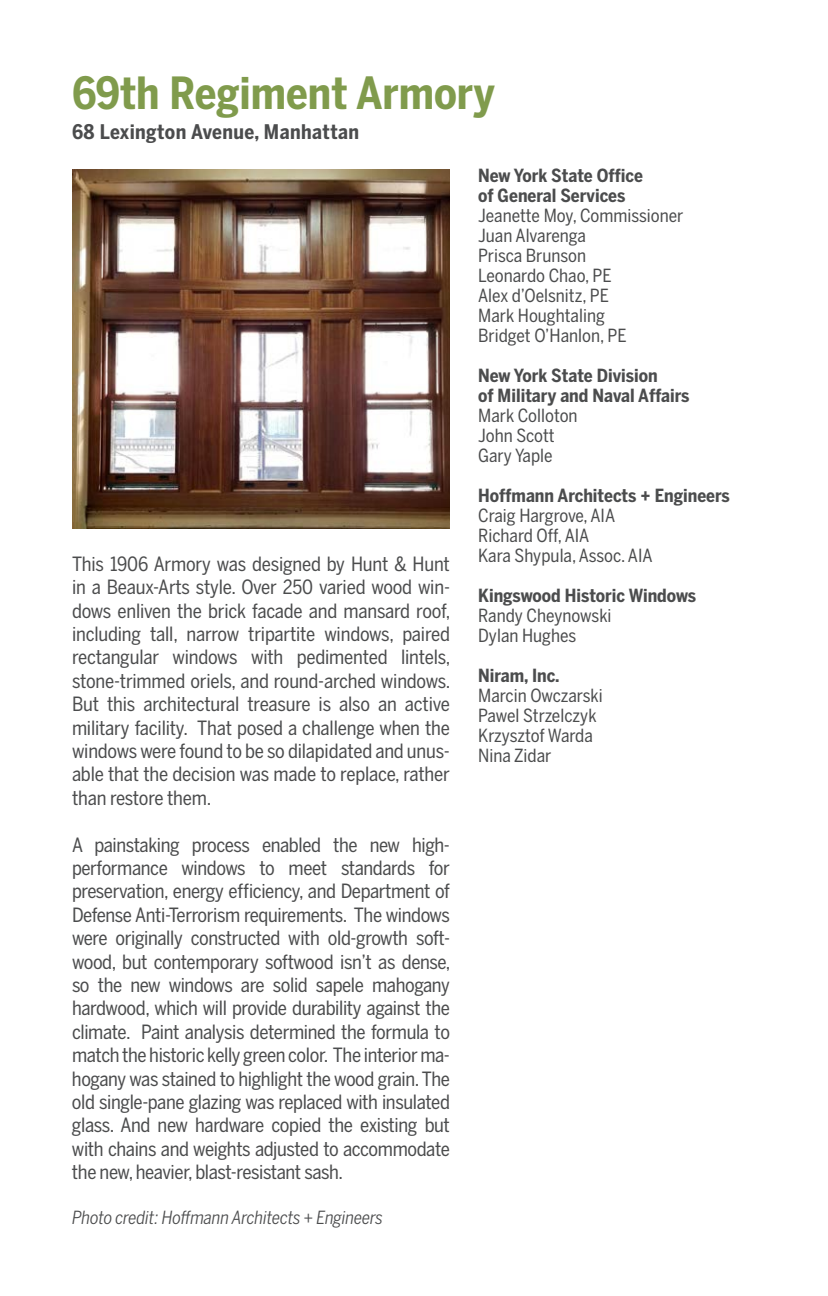
<style>
.page{position:relative;width:828px;height:1296px;background:#fff}
.page>*{position:absolute;margin:0;border:0;box-sizing:border-box;transform-origin:0 0}
.t1{font:700 44px "Benton Sans Cond";color:#809b4c}
.t2{font:700 20px "Benton Sans Cond";letter-spacing:.02em;color:#4b4c4d}
.t3{font:19.6px/23.4px "Benton Sans Cond";letter-spacing:-.02em;color:#4b4c4d;text-align:justify}
.t4{font:18px "Benton Sans Cond";color:#4b4c4d}
.t5{font:700 18px/20px "Benton Sans Cond";color:#4b4c4d}
.t6{font:italic 18px "Benton Sans Cond";letter-spacing:-.01em;color:#4b4c4d}
</style>
<div class="page">
<img style="left:72px;top:169px;width:378px;height:359px">
<p class="t1" style="left:72px;top:67px;width:424px">69th Regiment Armory</p>
<p class="t2" style="left:72px;top:120px;width:289px">68 Lexington Avenue, Manhattan</p>
<p class="t3" style="left:72px;top:552px;width:380px">This 1906 Armory was designed by Hunt &amp; Hunt in a Beaux-Arts style. Over 250 varied wood win&shy;dows enliven the brick facade and mansard roof, including tall, narrow tripartite windows, paired rectangular windows with pedimented lintels, stone-trimmed oriels, and round-arched windows.<br>But this architectural treasure is also an active military facility. That posed a challenge when the windows were found to be so dilapidated and unus&shy;able that the decision was made to replace, rather than restore them.</p>
<p class="t3" style="left:72px;top:833px;width:380px">A painstaking process enabled the new high&shy;performance windows to meet standards for preservation, energy efficiency, and Department of Defense Anti-Terrorism requirements. The windows were originally constructed with old-growth soft&shy;wood, but contemporary softwood isn’t as dense, so the new windows are solid sapele mahogany hardwood, which will provide durability against the climate. Paint analysis determined the formula to match the historic kelly green color. The interior ma&shy;hogany was stained to highlight the wood grain. The old single-pane glazing was replaced with insulated glass. And new hardware copied the existing but with chains and weights adjusted to accommodate the new, heavier, blast-resistant sash.</p>
<p class="t6" style="left:72px;top:1207px;width:313px">Photo credit: Hoffmann Architects + Engineers</p>
<p class="t5" style="left:478px;top:166px;width:166px">New York State Office of General Services</p>
<p class="t4" style="left:478px;top:205px;width:207px">Jeanette Moy, Commissioner</p>
<p class="t4" style="left:478px;top:225px;width:109px">Juan Alvarenga</p>
<p class="t4" style="left:478px;top:245px;width:110px">Prisca Brunson</p>
<p class="t4" style="left:478px;top:265px;width:135px">Leonardo Chao, PE</p>
<p class="t4" style="left:478px;top:285px;width:132px">Alex d’Oelsnitz, PE</p>
<p class="t4" style="left:478px;top:305px;width:128px">Mark Houghtaling</p>
<p class="t4" style="left:478px;top:325px;width:150px">Bridget O’Hanlon, PE</p>
<p class="t5" style="left:478px;top:366px;width:213px">New York State Division<br>of Military and Naval Affairs</p>
<p class="t4" style="left:478px;top:405px;width:101px">Mark Colloton</p>
<p class="t4" style="left:478px;top:425px;width:78px">John Scott</p>
<p class="t4" style="left:478px;top:445px;width:76px">Gary Yaple</p>
<p class="t5" style="left:478px;top:486px;width:253px">Hoffmann Architects + Engineers</p>
<p class="t4" style="left:478px;top:505px;width:138px">Craig Hargrove, AIA</p>
<p class="t4" style="left:478px;top:525px;width:113px">Richard Off, AIA</p>
<p class="t4" style="left:478px;top:545px;width:176px">Kara Shypula, Assoc. AIA</p>
<p class="t5" style="left:478px;top:586px;width:220px">Kingswood Historic Windows</p>
<p class="t4" style="left:478px;top:605px;width:135px">Randy Cheynowski</p>
<p class="t4" style="left:478px;top:625px;width:100px">Dylan Hughes</p>
<p class="t5" style="left:478px;top:666px;width:83px">Niram, Inc.</p>
<p class="t4" style="left:478px;top:685px;width:126px">Marcin Owczarski</p>
<p class="t4" style="left:478px;top:705px;width:120px">Pawel Strzelczyk</p>
<p class="t4" style="left:478px;top:725px;width:116px">Krzysztof Warda</p>
<p class="t4" style="left:478px;top:745px;width:75px">Nina Zidar</p>
</div>
